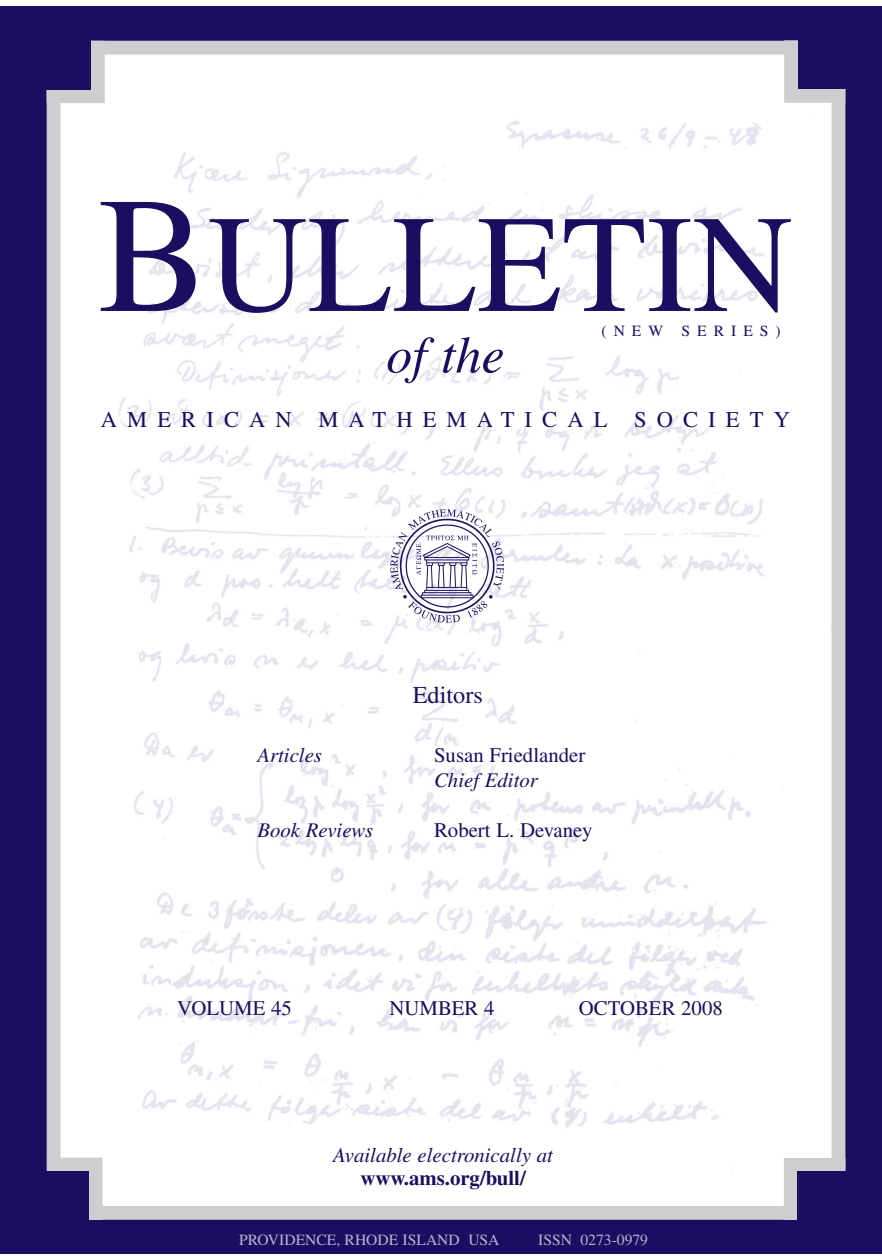
<style>
.page{position:relative;width:882px;height:1260px;background:#fff}
.page>*{position:absolute;margin:0;border:0;box-sizing:border-box;transform-origin:0 0}
.t1{font:138.6px "Times";color:#1a0e60}
.t2{font:italic 51.98px "Times";color:#1a0e60}
.t3{font:24.32px "Times";color:#1a0e60}
.t4{font:22.57px "Times";letter-spacing:.45em;color:#1a0e60}
.t5{font:20.82px "Times";color:#1a0e60}
.t6{font:italic 20.82px "Times";color:#1a0e60}
.t7{font:700 20.82px "Times";color:#1a0e60}
.t8{font:15.58px "Times";color:#b7b5d0}
.t9{font:15.58px "Times";letter-spacing:.45em;color:#1a0e60}
.s1{font-size:164.67px}
</style>
<div class="page">
<div style="left:0;top:6px;width:882px;height:1248px;background:#1a0e60"></div>
<img style="left:62px;top:56px;width:768px;height:1149px">
<div style="left:47px;top:41px;width:798px;height:1179px;border:14px solid #cdced0"></div>
<div style="left:47px;top:1158px;width:56px;height:62px;border:14px solid #cdced0"></div>
<div style="left:784px;top:1158px;width:61px;height:62px;border:14px solid #cdced0"></div>
<div style="left:47px;top:41px;width:58px;height:62px;border:14px solid #cdced0"></div>
<div style="left:784px;top:40px;width:61px;height:63px;border:14px solid #cdced0"></div>
<div style="left:28px;top:27px;width:63px;height:62px;background:#1a0e60"></div>
<div style="left:798px;top:26px;width:63px;height:63px;background:#1a0e60"></div>
<div style="left:797px;top:1171px;width:63px;height:63px;background:#1a0e60"></div>
<div style="left:26px;top:1171px;width:63px;height:63px;background:#1a0e60"></div>
<img style="left:387px;top:505px;width:121px;height:122px;border-radius:50%">
<h1 class="t1" style="left:98px;top:216px;width:696px"><span class="s1">B</span>ULLETIN</h1>
<p class="t9" style="left:601px;top:326px;width:181px">(NEW SERIES)</p>
<h2 class="t2" style="left:386px;top:337px;width:120px">of the</h2>
<p class="t4" style="left:101px;top:411px;width:691px">AMERICAN MATHEMATICAL SOCIETY</p>
<p class="t3" style="left:413px;top:686px;width:72px">Editors</p>
<p class="t6" style="left:257px;top:748px;width:66px">Articles</p>
<p class="t5" style="left:434px;top:748px;width:153px">Susan Friedlander</p>
<p class="t6" style="left:434px;top:773px;width:105px">Chief Editor</p>
<p class="t6" style="left:257px;top:823px;width:117px">Book Reviews</p>
<p class="t5" style="left:434px;top:823px;width:160px">Robert L. Devaney</p>
<p class="t5" style="left:177px;top:1001px;width:116px">VOLUME 45</p>
<p class="t5" style="left:390px;top:1001px;width:107px">NUMBER 4</p>
<p class="t5" style="left:579px;top:1001px;width:145px">OCTOBER 2008</p>
<p class="t6" style="left:333px;top:1148px;width:221px">Available electronically at</p>
<p class="t7" style="left:360px;top:1170px;width:167px">www.ams.org/bull/</p>
<p class="t8" style="left:239px;top:1234px;width:262px">PROVIDENCE, RHODE ISLAND USA</p>
<p class="t8" style="left:538px;top:1234px;width:111px">ISSN 0273-0979</p>
</div>
